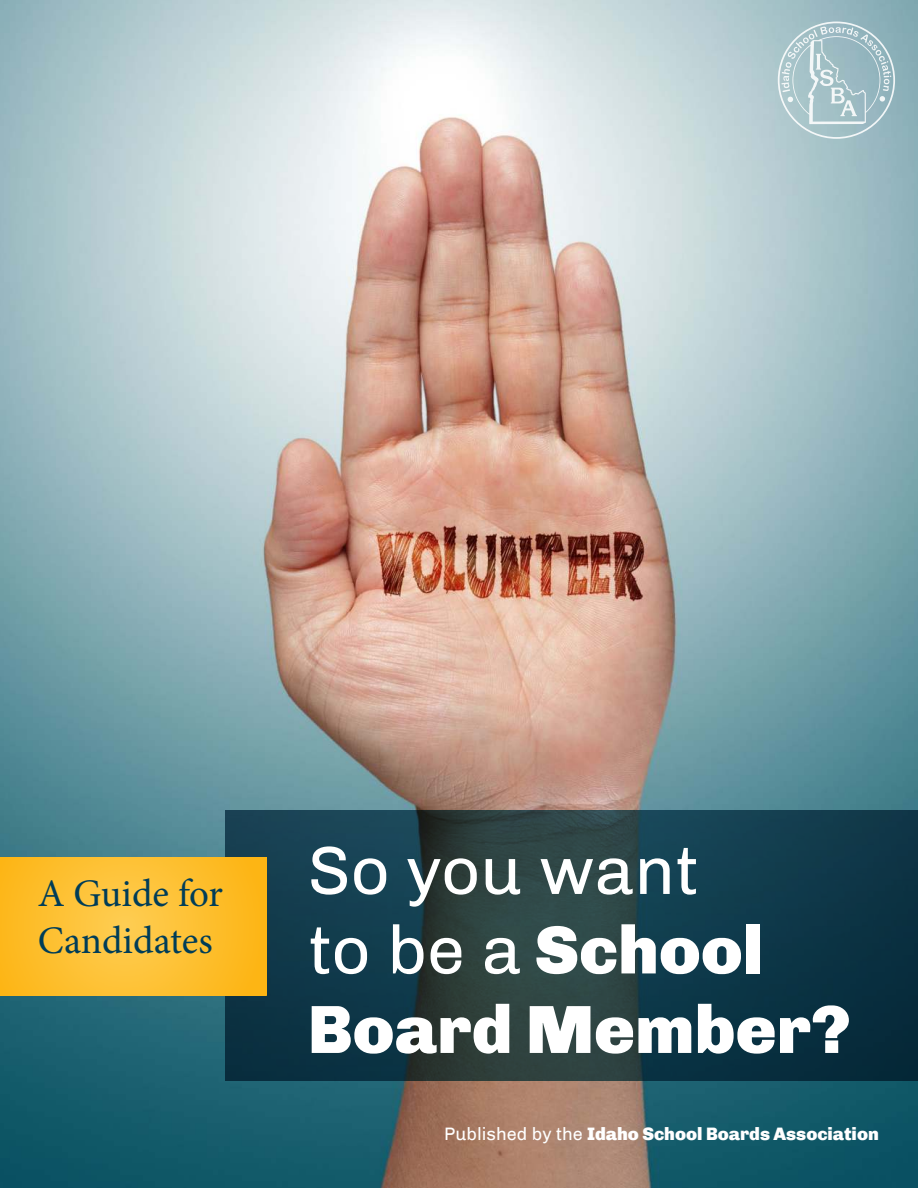
<style>
.page{position:relative;width:918px;height:1188px;background:#fff}
.page>*{position:absolute;margin:0;border:0;box-sizing:border-box;transform-origin:0 0}
.t1{font:900 68.25px/79.5px "Chivo";color:#fff}
.t2{font:39px/46.8px "Minion Pro";color:#003d58}
.t3{font:900 18px "Chivo";color:#fff}
.s1{font-weight:400}
</style>
<div class="page">
<img style="left:0;top:0;width:918px;height:1188px">
<img style="left:226px;top:810px;width:692px;height:270px">
<img style="left:0;top:858px;width:267px;height:137px">
<svg style="left:778px;top:22px;width:117px;height:117px"></svg>
<h2 class="t2" style="left:38px;top:874px;width:187px">A Guide for<br>Candidates</h2>
<h1 class="t1" style="left:308px;top:831px;width:545px"><span class="s1">So you want<br>to be a</span> School<br>Board Member?</h1>
<p class="t3" style="left:444px;top:1124px;width:436px"><span class="s1">Published by the</span> Idaho School Boards Association</p>
</div>
